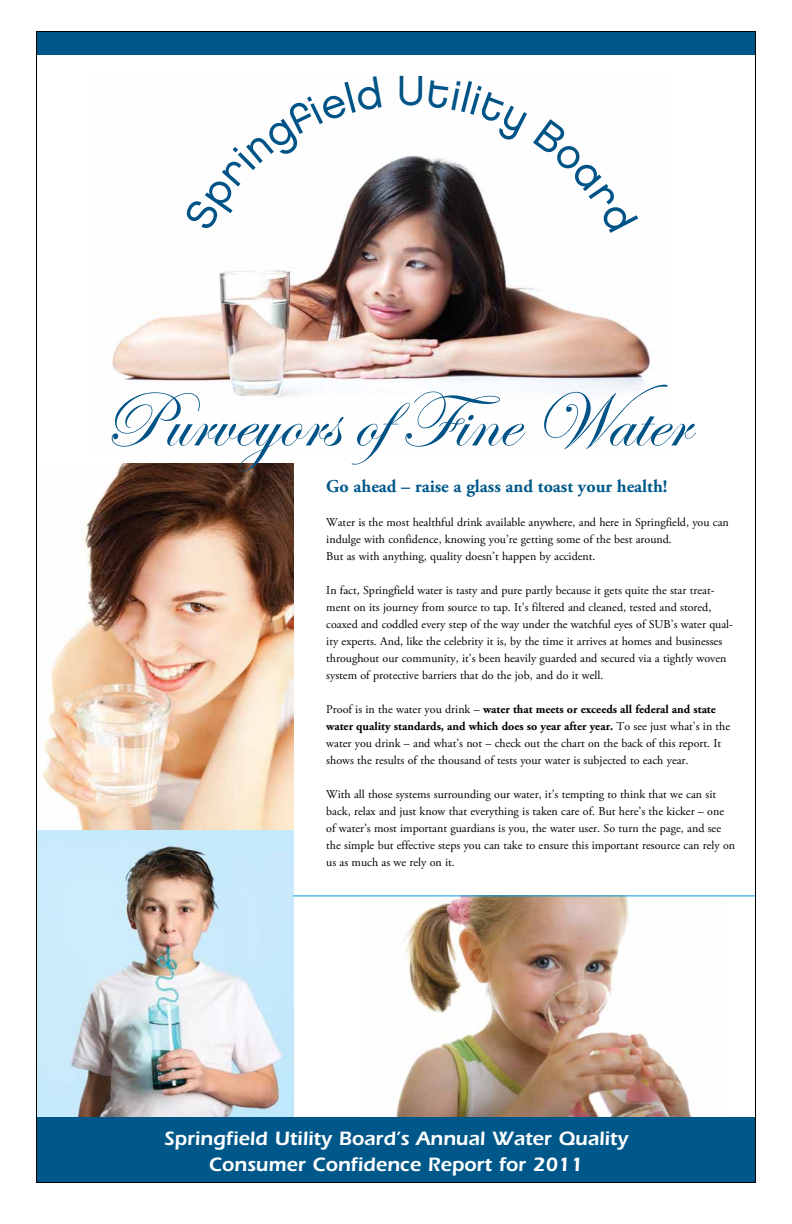
<style>
.page{position:relative;width:792px;height:1224px;background:#fff}
.page>*{position:absolute;margin:0;border:0;box-sizing:border-box;transform-origin:0 0}
.t1{font:80px "Edwardian Script ITC";color:#005387}
.t2{font:42px "Chalet London Nineteen Eighty";color:#005387}
.t3{font:600 20px/26px "Itc Eras";color:#fff;text-align:center}
.t4{font:700 18px "Adobe Garamond Pro";color:#00588a}
.t5{font:12px/17px "Adobe Garamond Pro";color:#000}
.s1{font-weight:700}
</style>
<div class="page">
<img style="left:361px;top:896px;width:365px;height:221px">
<img style="left:43px;top:463px;width:250px;height:367px">
<img style="left:38px;top:830px;width:255px;height:287px">
<img style="left:111px;top:155px;width:541px;height:242px">
<hr style="left:293px;top:895px;width:463px;height:1px;background:#009ddc">
<div style="left:37px;top:32px;width:718px;height:22px;background:#00588a"></div>
<div style="left:37px;top:1117px;width:719px;height:66px;background:#00588a"></div>
<svg style="left:183px;top:155px;width:199px;height:76px"></svg>
<svg style="left:533px;top:155px;width:105px;height:78px"></svg>
<h2 class="t2" style="left:397px;top:65px;width:30px">U</h2>
<h1 class="t1" style="left:103px;top:377px;width:588px">Purveyors ofFine Water</h1>
<h3 class="t4" style="left:326px;top:476px;width:343px">Go ahead – raise a glass and toast your health!</h3>
<p class="t5" style="left:326px;top:514px;width:404px">Water is the most healthful drink available anywhere, and here in Springfield, you can indulge with confidence, knowing you’re getting some of the best around.<br>But as with anything, quality doesn’t happen by accident.</p>
<p class="t5" style="left:326px;top:582px;width:408px">In fact, Springfield water is tasty and pure partly because it gets quite the star treat&shy;ment on its journey from source to tap. It’s filtered and cleaned, tested and stored, coaxed and coddled every step of the way under the watchful eyes of SUB’s water qual&shy;ity experts. And, like the celebrity it is, by the time it arrives at homes and businesses throughout our community, it’s been heavily guarded and secured via a tightly woven system of protective barriers that do the job, and do it well.</p>
<p class="t5" style="left:326px;top:701px;width:405px">Proof is in the water you drink – <span class="s1">water that meets or exceeds all federal and state water quality standards, and which does so year after year.</span> To see just what’s in the water you drink – and what’s not – check out the chart on the back of this report. It shows the results of the thousand of tests your water is subjected to each year.</p>
<p class="t5" style="left:326px;top:786px;width:410px">With all those systems surrounding our water, it’s tempting to think that we can sit back, relax and just know that everything is taken care of. But here’s the kicker – one of water’s most important guardians is you, the water user. So turn the page, and see the simple but effective steps you can take to ensure this important resource can rely on us as much as we rely on it.</p>
<h3 class="t3" style="left:164px;top:1126px;width:466px">Springfield Utility Board’s Annual Water Quality<br>Consumer Confidence Report for 2011</h3>
</div>
